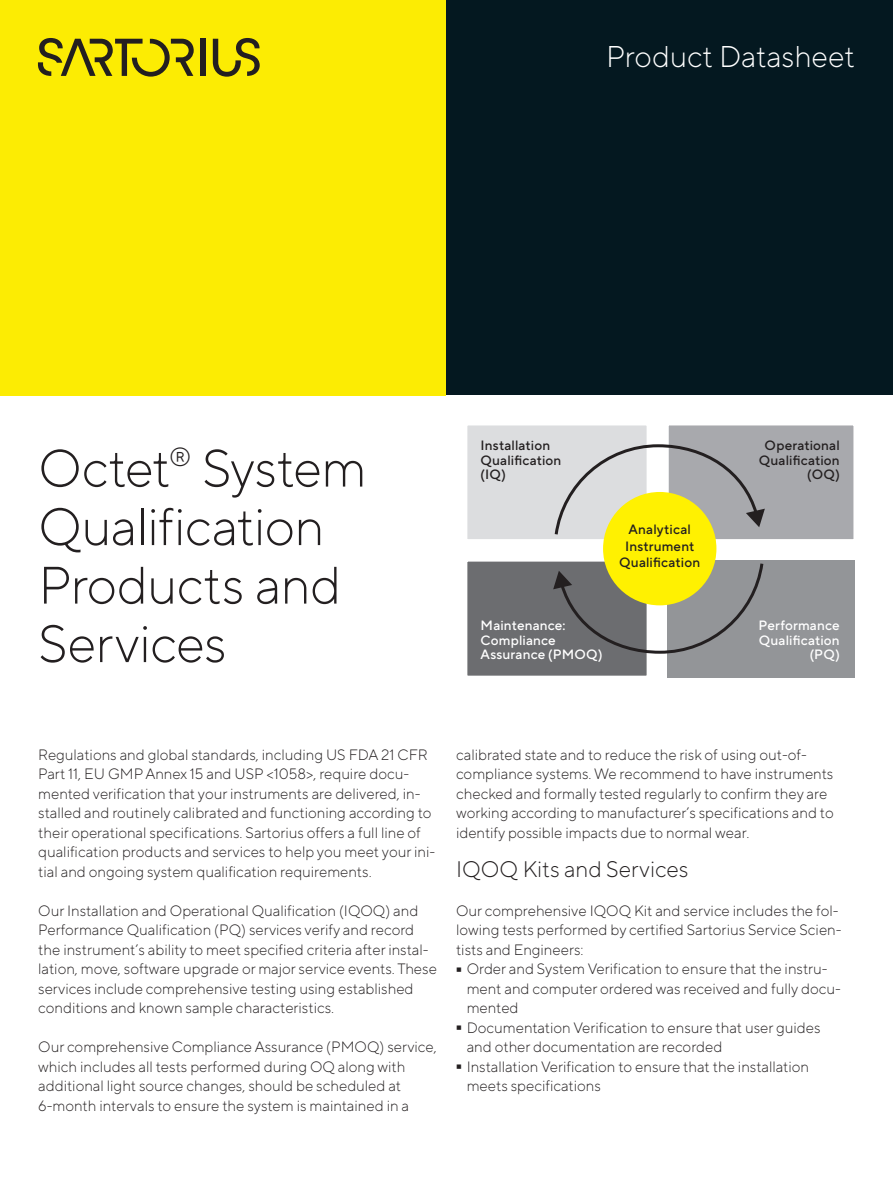
<style>
.page{position:relative;width:893px;height:1191px;background:#fff}
.page>*{position:absolute;margin:0;border:0;box-sizing:border-box;transform-origin:0 0}
.t1{font:300 95.25px "TT Norms Pro";color:#231f20;scale:.16 1}
.t2{font:300 52.5px/58.5px "TT Norms Pro";letter-spacing:-.015em;color:#231f20}
.t3{font:300 30px "TT Norms Pro";color:#fff}
.t4{font:300 22.5px "TT Norms Pro";color:#231f20}
.t5{font:300 15px/19.5px "TT Norms Pro";color:#231f20}
.t6{font:500 13.5px/14.2px "TT Norms Pro";letter-spacing:.01em;color:#231f20;text-align:center}
.t7{font:500 13.5px/14.2px "TT Norms Pro";letter-spacing:.01em;color:#fff;text-align:right}
</style>
<div class="page">
<div style="left:0;top:0;width:446px;height:395px;background:#fcec03"></div>
<div style="left:446px;top:0;width:447px;height:395px;background:#041820"></div>
<div style="left:466px;top:424px;width:182px;height:116px;background:#dcdddf"></div>
<div style="left:464px;top:422px;width:186px;height:120px;border:3px solid #fff"></div>
<div style="left:466px;top:560px;width:182px;height:117px;background:#6c6d70"></div>
<div style="left:464px;top:558px;width:186px;height:120px;border:3px solid #fff"></div>
<div style="left:667px;top:424px;width:188px;height:116px;background:#a8a9ad"></div>
<div style="left:666px;top:422px;width:190px;height:120px;border:3px solid #fff"></div>
<div style="left:667px;top:560px;width:188px;height:117px;background:#939598"></div>
<svg style="left:554px;top:443px;width:211px;height:94px"></svg>
<svg style="left:553px;top:560px;width:211px;height:95px"></svg>
<div style="left:603px;top:492px;width:113px;height:113px;background:#fff101;border-radius:50%"></div>
<div style="left:200px;top:39px;width:5px;height:37px;background:#231f20"></div>
<svg style="left:213px;top:38px;width:47px;height:39px"></svg>
<svg style="left:38px;top:38px;width:156px;height:39px"></svg>
<h3 class="t3" style="left:606px;top:35px;width:250px">Product Datasheet</h3>
<h2 class="t2" style="left:38px;top:435px;width:330px">Octet<sup>®</sup> System<br>Qualification<br>Products and<br>Services</h2>
<p class="t6" style="left:481px;top:437px;width:82px;text-align:left">Installation<br>Qualification (IQ)</p>
<p class="t6" style="left:619px;top:520px;width:82px;line-height:16.2px">Analytical<br>Instrument<br>Qualification</p>
<p class="t7" style="left:481px;top:617px;width:123px;text-align:left">Maintenance:<br>Compliance<br>Assurance (PMOQ)</p>
<p class="t6" style="left:759px;top:437px;width:82px;text-align:right">Operational<br>Qualification (OQ)</p>
<p class="t7" style="left:759px;top:617px;width:83px">Performance<br>Qualification (PQ)</p>
<p class="t5" style="left:38px;top:743px;width:398px">Regulations and global standards, including US FDA 21 CFR Part 11, EU GMP Annex 15 and USP &lt;1058&gt;, require docu&shy;mented verification that your instruments are delivered, in&shy;stalled and routinely calibrated and functioning according to their operational specifications. Sartorius offers a full line of qualification products and services to help you meet your ini&shy;tial and ongoing system qualification requirements.</p>
<p class="t5" style="left:38px;top:899px;width:400px">Our Installation and Operational Qualification (IQOQ) and Performance Qualification (PQ) services verify and record the instrument’s ability to meet specified criteria after instal&shy;lation, move, software upgrade or major service events. These services include comprehensive testing using established conditions and known sample characteristics.</p>
<p class="t5" style="left:38px;top:1036px;width:400px">Our comprehensive Compliance Assurance (PMOQ) service, which includes all tests performed during OQ along with additional light source changes, should be scheduled at 6-month intervals to ensure the system is maintained in a</p>
<p class="t5" style="left:456px;top:743px;width:379px">calibrated state and to reduce the risk of using out-of&shy;compliance systems. We recommend to have instruments checked and formally tested regularly to confirm they are working according to manufacturer’s specifications and to identify possible impacts due to normal wear.</p>
<h3 class="t4" style="left:456px;top:852px;width:234px">IQOQ Kits and Services</h3>
<p class="t5" style="left:456px;top:899px;width:387px">Our comprehensive IQOQ Kit and service includes the fol&shy;lowing tests performed by certified Sartorius Service Scien&shy;tists and Engineers:</p>
<h1 class="t1" style="left:456px;top:895px;width:38px">-</h1>
<p class="t5" style="left:467px;top:958px;width:376px">Order and System Verification to ensure that the instru&shy;ment and computer ordered was received and fully docu&shy;mented</p>
<h1 class="t1" style="left:456px;top:954px;width:38px">-</h1>
<p class="t5" style="left:467px;top:1016px;width:355px">Documentation Verification to ensure that user guides and other documentation are recorded</p>
<h1 class="t1" style="left:456px;top:993px;width:38px">-</h1>
<p class="t5" style="left:467px;top:1055px;width:344px">Installation Verification to ensure that the installation meets specifications</p>
</div>
